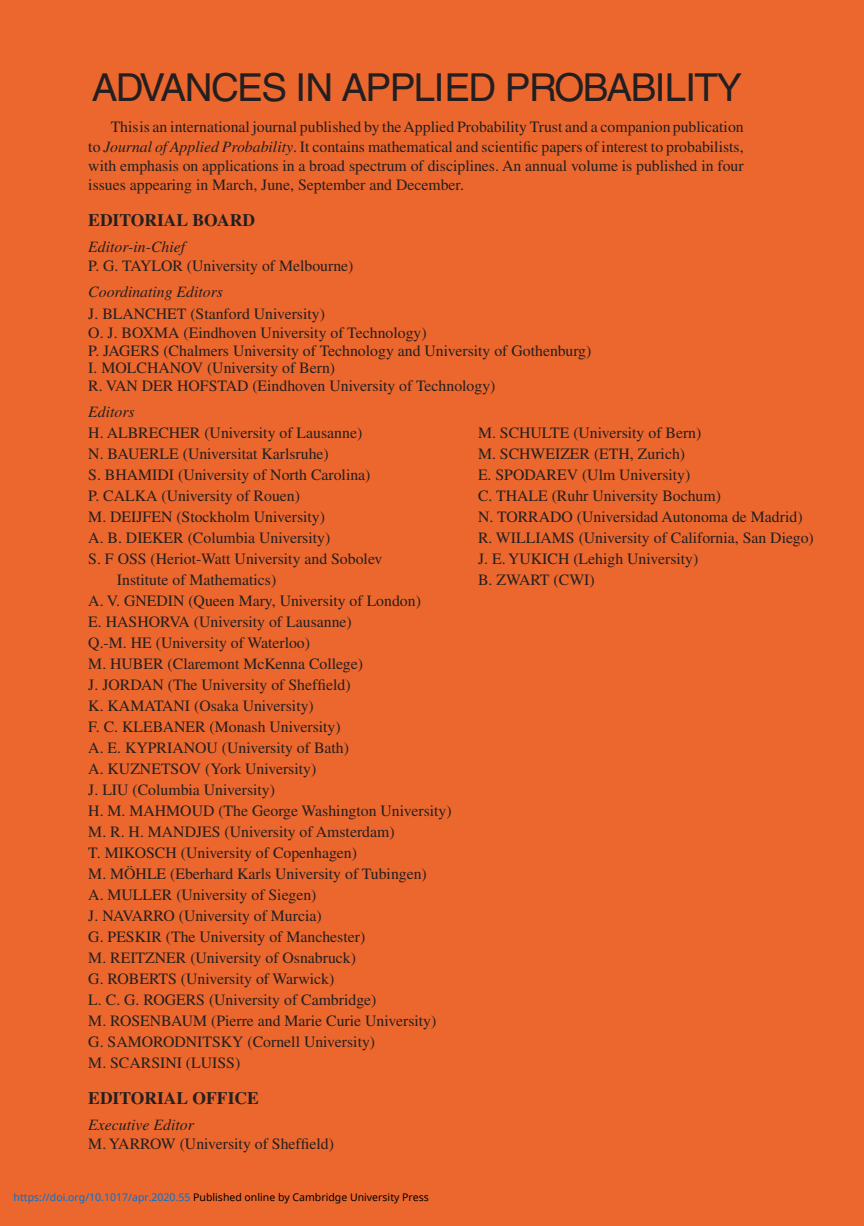
<style>
.page{position:relative;width:864px;height:1226px;background:#fff}
.page>*{position:absolute;margin:0;border:0;box-sizing:border-box;transform-origin:0 0}
.t1{font:38.5px "Helvetica LT Std";letter-spacing:-.04em;color:#231f20}
.t2{font:700 17.5px "Times";color:#231f20}
.t3{font:15.75px/21px "Times";color:#231f20}
.t4{font:italic 15.75px "Times";color:#231f20}
.t5{font:10.5px "Noto Sans";color:#000}
.s1{font-style:italic}
.s2{color:#0172cf}
</style>
<div class="page">
<div style="left:0;top:0;width:863px;height:1225px;background:#ec672d"></div>
<h1 class="t1" style="left:92px;top:65px;width:651px">ADVANCES IN APPLIED PROBABILITY</h1>
<p class="t3" style="left:88px;top:117px;width:656px;line-height:19.2px;text-align:justify;text-indent:22px">This is an international journal published by the Applied Probability Trust and a companion publication to <span class="s1">Journal of Applied Probability</span>. It contains mathematical and scientific papers of interest to probabilists, with emphasis on applications in a broad spectrum of disciplines. An annual volume is published in four issues appearing in March, June, September and December.</p>
<p class="t2" style="left:88px;top:210px;width:168px">EDITORIAL BOARD</p>
<p class="t4" style="left:88px;top:238px;width:98px">Editor-in-Chief</p>
<p class="t3" style="left:88px;top:255px;width:266px">P. G. TAYLOR (University of Melbourne)</p>
<p class="t4" style="left:88px;top:283px;width:136px">Coordinating Editors</p>
<p class="t3" style="left:88px;top:305px;width:504px;line-height:17.8px">J. BLANCHET (Stanford University)<br>O. J. BOXMA (Eindhoven University of Technology)<br>P. JAGERS (Chalmers University of Technology and University of Gothenburg)<br>I. MOLCHANOV (University of Bern)<br>R. VAN DER HOFSTAD (Eindhoven University of Technology)</p>
<p class="t4" style="left:88px;top:403px;width:48px">Editors</p>
<p class="t3" style="left:88px;top:422px;width:275px">H. ALBRECHER (University of Lausanne)</p>
<p class="t3" style="left:88px;top:443px;width:242px">N. BAUERLE (Universitat Karlsruhe)</p>
<p class="t3" style="left:88px;top:464px;width:283px">S. BHAMIDI (University of North Carolina)</p>
<p class="t3" style="left:88px;top:485px;width:213px">P. CALKA (University of Rouen)</p>
<p class="t3" style="left:88px;top:506px;width:238px">M. DEIJFEN (Stockholm University)</p>
<p class="t3" style="left:88px;top:527px;width:243px">A. B. DIEKER (Columbia University)</p>
<p class="t3" style="left:88px;top:548px;width:295px">S. F OSS (Heriot-Watt University and Sobolev</p>
<p class="t3" style="left:117px;top:569px;width:161px">Institute of Mathematics)</p>
<p class="t3" style="left:88px;top:590px;width:334px">A. V. GNEDIN (Queen Mary, University of London)</p>
<p class="t3" style="left:88px;top:611px;width:265px">E. HASHORVA (University of Lausanne)</p>
<p class="t3" style="left:88px;top:632px;width:223px">Q.-M. HE (University of Waterloo)</p>
<p class="t3" style="left:88px;top:653px;width:276px">M. HUBER (Claremont McKenna College)</p>
<p class="t3" style="left:88px;top:674px;width:264px">J. JORDAN (The University of Sheffield)</p>
<p class="t3" style="left:88px;top:695px;width:227px">K. KAMATANI (Osaka University)</p>
<p class="t3" style="left:88px;top:716px;width:254px">F. C. KLEBANER (Monash University)</p>
<p class="t3" style="left:88px;top:737px;width:262px">A. E. KYPRIANOU (University of Bath)</p>
<p class="t3" style="left:88px;top:758px;width:229px">A. KUZNETSOV (York University)</p>
<p class="t3" style="left:88px;top:779px;width:188px">J. LIU (Columbia University)</p>
<p class="t3" style="left:88px;top:800px;width:365px">H. M. MAHMOUD (The George Washington University)</p>
<p class="t3" style="left:88px;top:821px;width:308px">M. R. H. MANDJES (University of Amsterdam)</p>
<p class="t3" style="left:88px;top:842px;width:270px">T. MIKOSCH (University of Copenhagen)</p>
<p class="t3" style="left:88px;top:863px;width:340px">M. MÖHLE (Eberhard Karls University of Tubingen)</p>
<p class="t3" style="left:88px;top:884px;width:229px">A. MULLER (University of Siegen)</p>
<p class="t3" style="left:88px;top:905px;width:235px">J. NAVARRO (University of Murcia)</p>
<p class="t3" style="left:88px;top:926px;width:278px">G. PESKIR (The University of Manchester)</p>
<p class="t3" style="left:88px;top:947px;width:269px">M. REITZNER (University of Osnabruck)</p>
<p class="t3" style="left:88px;top:968px;width:247px">G. ROBERTS (University of Warwick)</p>
<p class="t3" style="left:88px;top:989px;width:289px">L. C. G. ROGERS (University of Cambridge)</p>
<p class="t3" style="left:88px;top:1010px;width:349px">M. ROSENBAUM (Pierre and Marie Curie University)</p>
<p class="t3" style="left:88px;top:1031px;width:288px">G. SAMORODNITSKY (Cornell University)</p>
<p class="t3" style="left:88px;top:1052px;width:153px">M. SCARSINI (LUISS)</p>
<p class="t2" style="left:88px;top:1087px;width:172px">EDITORIAL OFFICE</p>
<p class="t4" style="left:88px;top:1116px;width:107px">Executive Editor</p>
<p class="t3" style="left:88px;top:1132px;width:247px">M. YARROW (University of Sheffield)</p>
<p class="t5" style="left:14px;top:1189px;width:416px"><span class="s2">https://doi.org/10.1017/apr.2020.55</span> Published online by Cambridge University Press</p>
<p class="t3" style="left:478px;top:422px;width:337px">M. SCHULTE (University of Bern)<br>M. SCHWEIZER (ETH, Zurich)<br>E. SPODAREV (Ulm University)<br>C. THALE (Ruhr University Bochum)<br>N. TORRADO (Universidad Autonoma de Madrid)<br>R. WILLIAMS (University of California, San Diego)<br>J. E. YUKICH (Lehigh University)<br>B. ZWART (CWI)</p>
</div>
